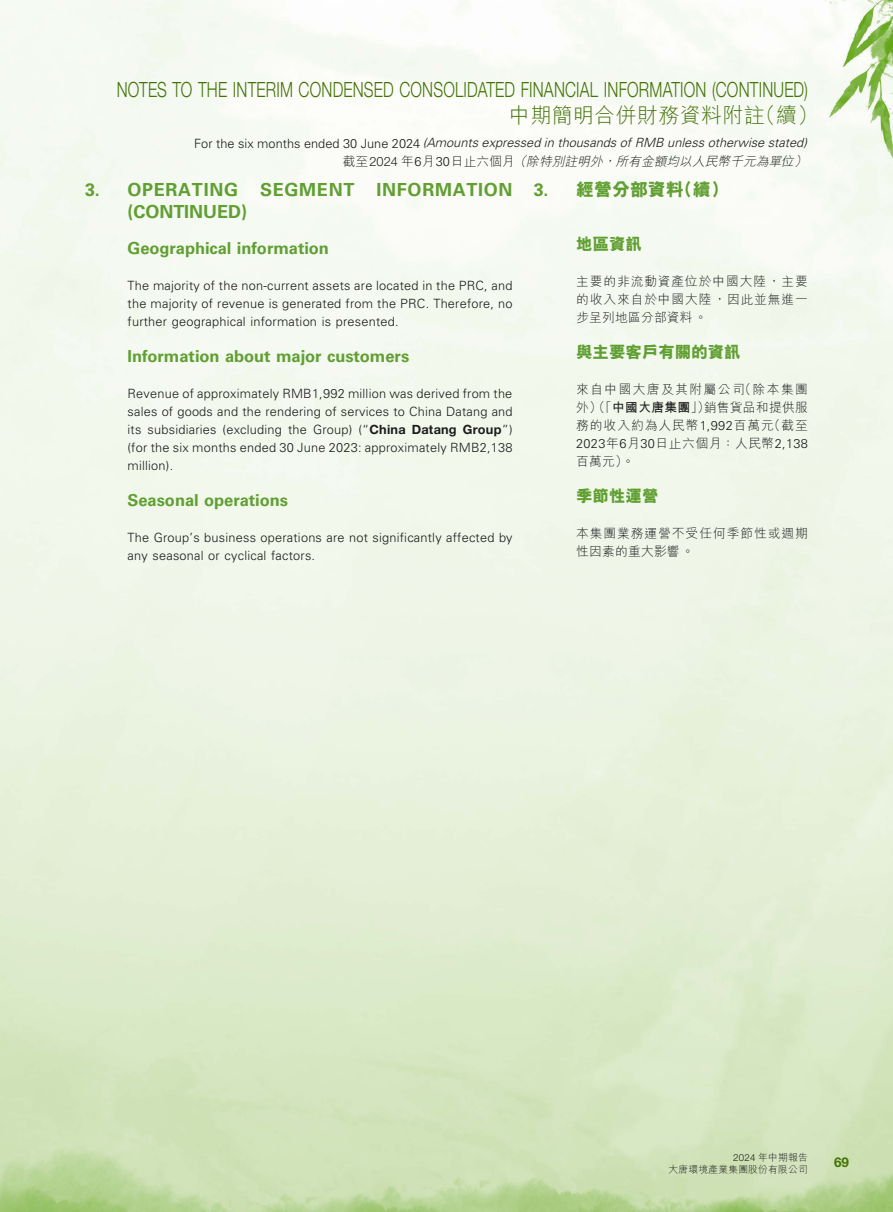
<style>
.page{position:relative;width:893px;height:1212px;background:#fff}
.page>*{position:absolute;margin:0;border:0;box-sizing:border-box;transform-origin:0 0}
.t1{font:300 21px "Helvetica Neue LT Pro";letter-spacing:.015em;color:#427306;scale:.74 1}
.t2{font:300 21px "M Hei HK";letter-spacing:.015em;color:#427306}
.t3{font:700 18px/22.5px "Univers LT Pro 65";letter-spacing:.04em;color:#609f31}
.t4{font:800 18px "M Hei HK";letter-spacing:-.005em;color:#609f31}
.t5{font:700 16.5px "Univers LT Pro 65";letter-spacing:-.005em;color:#609f31}
.t6{font:800 16.5px "M Hei HK";letter-spacing:-.005em;color:#609f31}
.t7{font:700 13.5px "Helvetica Neue LT Pro";color:#427306}
.t8{font:300 12.75px/18px "Univers LT Pro 45";letter-spacing:.015em;color:#1c1c1b;text-align:justify}
.t9{font:300 12.75px/18px "M Hei HK";letter-spacing:.07em;color:#1c1c1b;text-align:justify}
.t10{font:italic 300 12.75px "Univers LT Pro 45";color:#1c1c1b}
.t11{font:italic 300 12.75px "M Hei HK";color:#1c1c1b}
.t12{font:300 9.75px/12px "M Hei HK";letter-spacing:.025em;color:#1c1c1b;text-align:right}
.s1{font-style:normal}
.s2{font-family:"Helvetica Neue LT Pro";font-style:normal}
.s3{font-family:"Univers LT Pro 45";font-style:normal}
.s4{font-family:"Univers LT Pro 65";font-weight:700}
.s5{font-weight:700}
.s6{font-family:"Univers LT Pro 45"}
.s7{font-family:"M Hei HK"}
.s8{font-family:"Helvetica Neue LT Pro";font-weight:700}
.s9{font-family:"Helvetica Neue LT Pro"}
</style>
<div class="page">
<img style="left:0;top:0;width:893px;height:1212px">
<h1 class="t1" style="left:117px;top:77px;width:935px">NOTES TO THE INTERIM CONDENSED CONSOLIDATED FINANCIAL INFORMATION (CONTINUED)</h1>
<h1 class="t2" style="left:509px;top:100px;width:311px">中期簡明合併財務資料附註（續）</h1>
<p class="t10" style="left:194px;top:134px;width:618px"><span class="s1">F o r t h e s i x m o n t h s e n d e d 3 0 J u n e 2 0 2 4</span> (Amountsexpressed in thousandsofRMB unlessotherwise stated)</p>
<p class="t11" style="left:343px;top:152px;width:469px"><span class="s1">截至</span> <span class="s2">2 0 2 4</span> <span class="s1">年</span> <span class="s3">6</span> <span class="s1">月</span> <span class="s3">3 0</span> <span class="s1">日止六個月</span>（除特別註明外，所有金額均以人民幣千元為單位）</p>
<h2 class="t4" style="left:534px;top:177px;width:197px"><span class="s4">3.</span> 經營分部資料（續）</h2>
<p class="t6" style="left:576px;top:233px;width:67px">地區資訊</p>
<p class="t9" style="left:576px;top:272px;width:233px">主要的非流動資產位於中國大陸，主要的收入來自於中國大陸，因此並無進一步呈列地區分部資料。</p>
<p class="t6" style="left:576px;top:341px;width:166px">與主要客戶有關的資訊</p>
<p class="t9" style="left:576px;top:380px;width:233px">來自中國大唐及其附屬公司（除本集團外）（「<span class="s5">中國大唐集團</span>」）銷售貨品和提供服務的收入約為人民幣<span class="s6">1,992</span>百萬元（截至</p>
<p class="t8" style="left:576px;top:434px;width:233px">2023<span class="s7">年</span>6<span class="s7">月</span>30<span class="s7">日止六個月：人民幣</span>2,138</p>
<p class="t9" style="left:576px;top:452px;width:60px">百萬元）。</p>
<p class="t6" style="left:576px;top:485px;width:84px">季節性運營</p>
<p class="t9" style="left:576px;top:524px;width:233px">本集團業務運營不受任何季節性或週期性因素的重大影響。</p>
<h2 class="t3" style="left:128px;top:177px;width:386px;text-indent:-43px">3. OPERATING SEGMENT INFORMATION (CONTINUED)</h2>
<p class="t5" style="left:128px;top:237px;width:203px">Geographical information</p>
<p class="t8" style="left:128px;top:277px;width:387px">The majority of the non-current assets are located in the PRC, and the majority of revenue is generated from the PRC. Therefore, no further geographical information is presented.</p>
<p class="t5" style="left:128px;top:345px;width:283px">Information about major customers</p>
<p class="t8" style="left:128px;top:385px;width:387px">Revenue of approximately RMB1,992 million was derived from the sales of goods and the rendering of services to China Datang and its subsidiaries (excluding the Group) (“<span class="s8">China Datang Group</span>”) (for the six months ended 30 June 2023: approximately RMB2,138 million).</p>
<p class="t5" style="left:128px;top:489px;width:162px">Seasonal operations</p>
<p class="t8" style="left:128px;top:529px;width:387px">The Group’s business operations are not significantly affected by any seasonal or cyclical factors.</p>
<p class="t12" style="left:668px;top:1151px;width:141px"><span class="s9">2024</span> 年中期報告<br>大唐環境產業集團股份有限公司</p>
<p class="t7" style="left:834px;top:1154px;width:16px">69</p>
</div>
